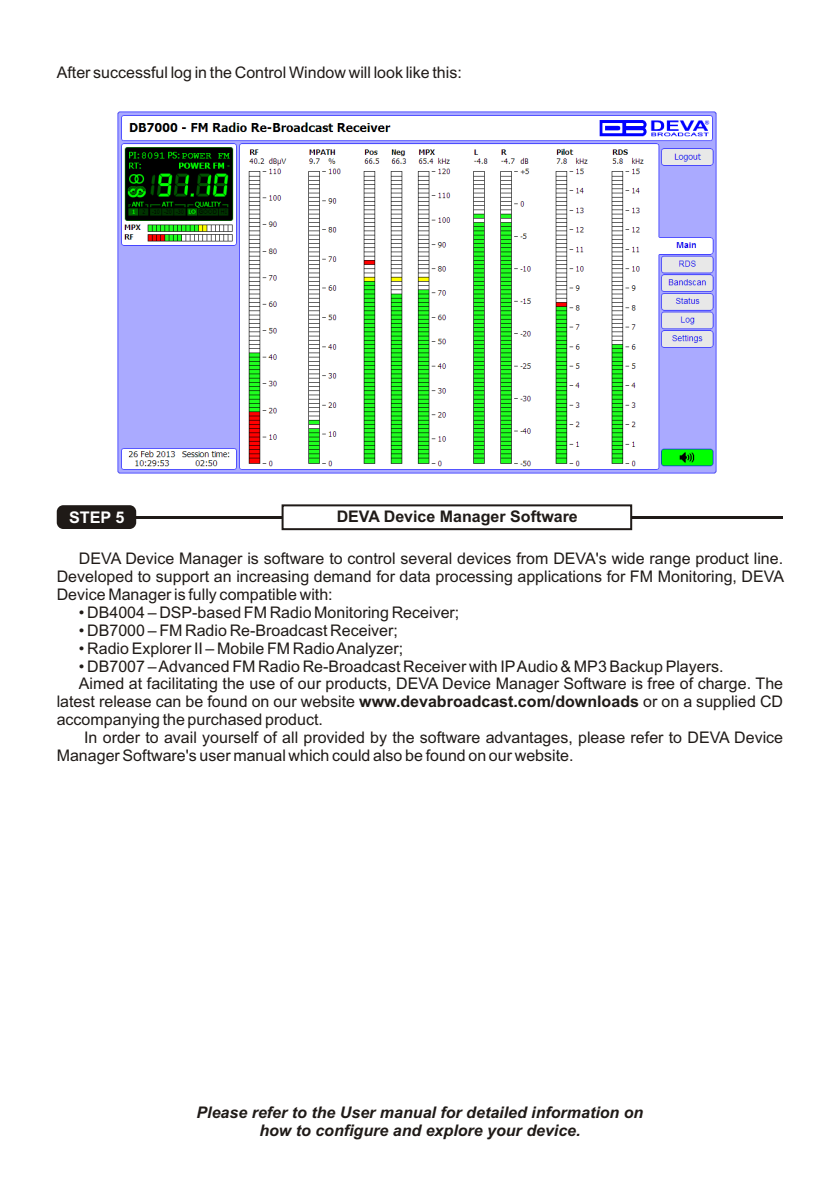
<style>
.page{position:relative;width:840px;height:1191px;background:#fff}
.page>*{position:absolute;margin:0;border:0;box-sizing:border-box;transform-origin:0 0}
.t1{font:16px/17.8px "Arial";color:#1f1a17;text-align:justify}
.t2{font:italic 700 16px/17.8px "Arial";color:#1f1a17;text-align:center}
.t3{font:700 16px "Arial";color:#1f1a17}
.t4{font:700 16px "Arial";color:#fff}
.s1{font-weight:700}
</style>
<div class="page">
<img style="left:118px;top:111px;width:598px;height:363px">
<hr style="left:130px;top:515px;width:652px;height:3px;background:#1f1a17">
<div style="left:57px;top:505px;width:79px;height:24px;background:#1f1a17;border-radius:7px"></div>
<svg style="left:280px;top:504px;width:352px;height:27px"></svg>
<p class="t1" style="left:57px;top:65px;width:406px">After successful log in the Control Window will look like this:</p>
<p class="t4" style="left:69px;top:511px;width:57px">STEP 5</p>
<p class="t3" style="left:336px;top:510px;width:242px">DEVA Device Manager Software</p>
<p class="t1" style="left:57px;top:551px;width:728px;text-indent:22px">DEVA Device Manager is software to control several devices from DEVA's wide range product line.<br>Developed to support an increasing demand for data processing applications for FM Monitoring, DEVA Device Manager is fully compatible with:</p>
<p class="t1" style="left:79px;top:605px;width:381px">• DB4004 – DSP-based FM Radio Monitoring Receiver;</p>
<p class="t1" style="left:79px;top:622px;width:320px">• DB7000 – FM Radio Re-Broadcast Receiver;</p>
<p class="t1" style="left:79px;top:640px;width:325px">• Radio Explorer II – Mobile FM Radio Analyzer;</p>
<p class="t1" style="left:79px;top:658px;width:645px">• DB7007 – Advanced FM Radio Re-Broadcast Receiver with IPAudio &amp; MP3 Backup Players.</p>
<p class="t1" style="left:79px;top:676px;width:705px">Aimed at facilitating the use of our products, DEVA Device Manager Software is free of charge. The</p>
<p class="t1" style="left:57px;top:694px;width:727px">latest release can be found on our website <span class="s1">www.devabroadcast.com/downloads</span> or on a supplied CD</p>
<p class="t1" style="left:57px;top:712px;width:267px">accompanying the purchased product.</p>
<p class="t1" style="left:84px;top:730px;width:700px">In order to avail yourself of all provided by the software advantages, please refer to DEVA Device</p>
<p class="t1" style="left:57px;top:748px;width:518px">Manager Software's user manual which could also be found on our website.</p>
<p class="t2" style="left:196px;top:1105px;width:448px">Please refer to the User manual for detailed information on how to configure and explore your device.</p>
</div>
